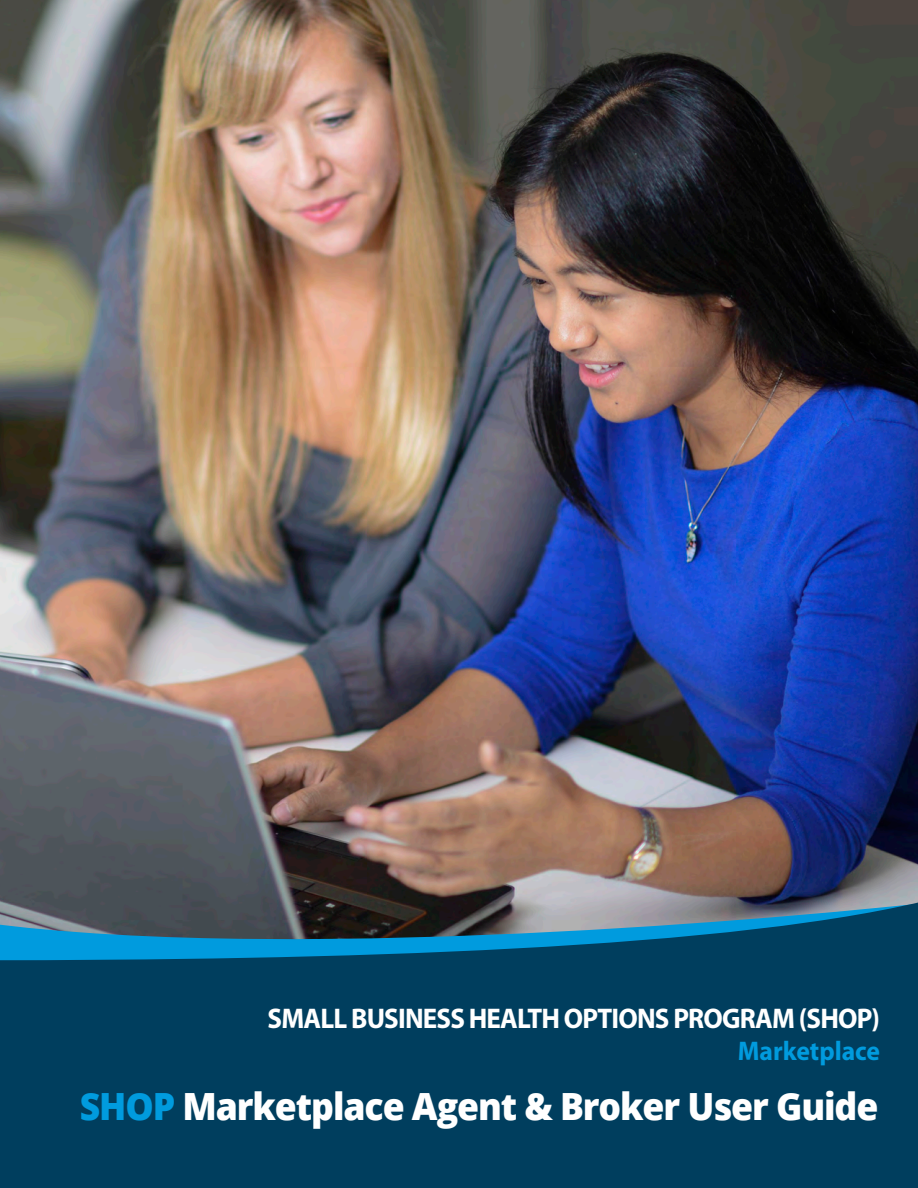
<style>
.page{position:relative;width:918px;height:1188px;background:#fff}
.page>*{position:absolute;margin:0;border:0;box-sizing:border-box;transform-origin:0 0}
.t1{font:800 37.5px "Open Sans";letter-spacing:-.03em;color:#fff;scale:.95 1}
.t2{font:700 28.5px "Myriad Pro";letter-spacing:-.03em;color:#fff;scale:.95 1}
.t3{font:700 27px "Myriad Pro";color:#009bde;scale:.95 1}
.s1{color:#009bde}
</style>
<div class="page">
<img style="left:0;top:0;width:918px;height:896px">
<svg style="left:0;top:896px;width:918px;height:292px;background:#0a4665"></svg>
<p class="t2" style="left:268px;top:1002px;width:646px">SMALL BUSINESS HEALTH OPTIONS PROGRAM (SHOP)</p>
<p class="t3" style="left:738px;top:1036px;width:151px">Marketplace</p>
<p class="t1" style="left:80px;top:1077px;width:842px"><span class="s1">SHOP</span> Marketplace Agent &amp; Broker User Guide</p>
</div>
